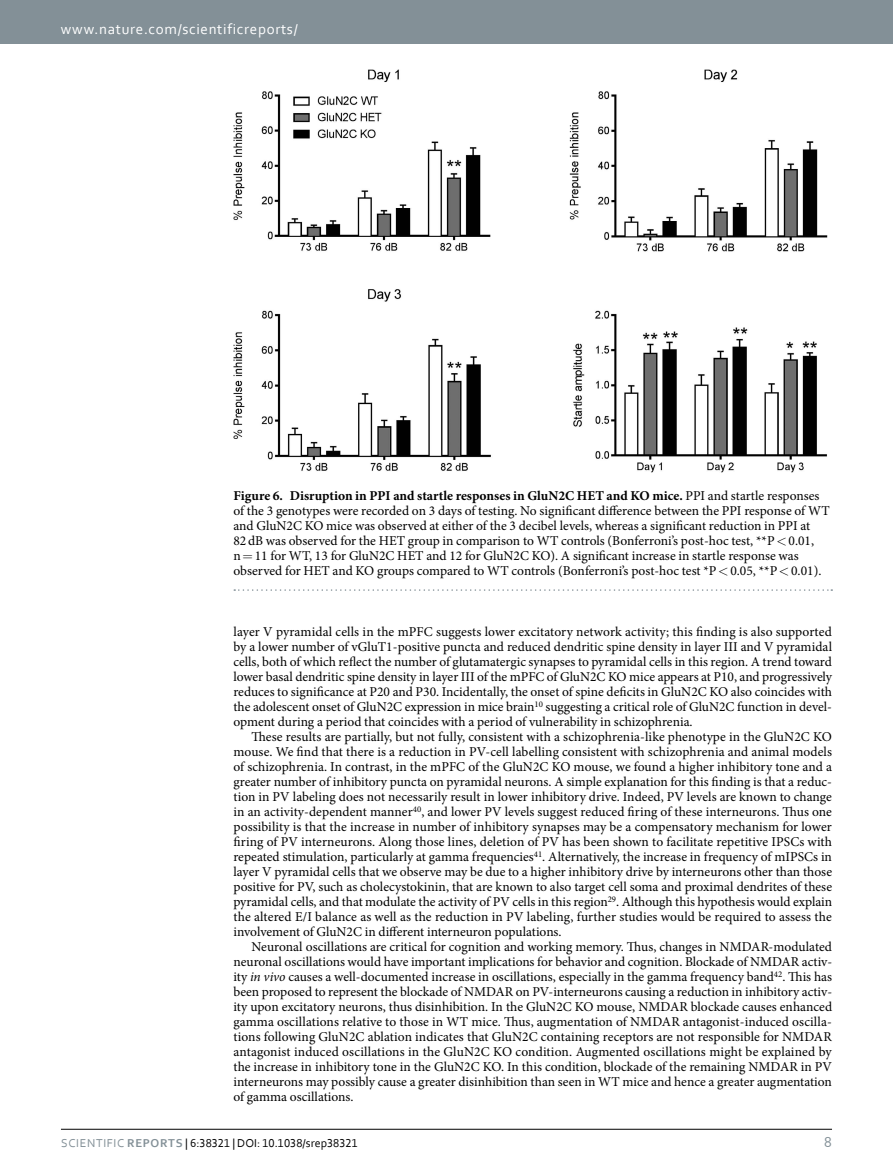
<style>
.page{position:relative;width:893px;height:1174px;background:#fff}
.page>*{position:absolute;margin:0;border:0;box-sizing:border-box;transform-origin:0 0}
.t1{font:15px "Corbel";letter-spacing:.045em;color:#fff}
.t2{font:15px "Corbel";color:#839097}
.t3{font:13.5px/15px "Minion Pro";color:#000;text-align:justify}
.t4{font:12px "Corbel";color:#000}
.s1{font-weight:700}
.s2{font-style:italic}
.s3{color:#839097}
.s4{font-weight:700;color:#839097}
</style>
<div class="page">
<div style="left:0;top:0;width:893px;height:43px;background:#839097"></div>
<hr style="left:61px;top:1129px;width:771px;height:1px;background:#000">
<img style="left:233px;top:70px;width:594px;height:402px">
<svg style="left:234px;top:589px;width:598px;height:2px"></svg>
<p class="t1" style="left:61px;top:19px;width:238px">www.nature.com/scientificreports/</p>
<p class="t3" style="left:233px;top:488px;width:598px;text-align:left"><span class="s1">Figure 6. Disruption in PPI and startle responses in GluN2C HET and KO mice.</span> PPI and startle responses of the 3 genotypes were recorded on 3 days of testing. No significant difference between the PPI response of WT and GluN2C KO mice was observed at either of the 3 decibel levels, whereas a significant reduction in PPI at 82dB was observed for the HET group in comparison to WT controls (Bonferroni’s post-hoc test, **P 0.01,<br>n 11 for WT, 13 for GluN2C HET and 12 for GluN2C KO). A significant increase in startle response was observed for HET and KO groups compared to WT controls (Bonferroni’s post-hoc test *P 0.05, **P 0.01).</p>
<p class="t3" style="left:233px;top:624px;width:600px">layer V pyramidal cells in the mPFC suggests lower excitatory network activity; this finding is also supported by a lower number of vGluT1-positive puncta and reduced dendritic spine density in layer III and V pyramidal cells, both of which reflect the number of glutamatergic synapses to pyramidal cells in this region. A trend toward lower basal dendritic spine density in layer III of the mPFC of GluN2C KO mice appears at P10, and progressively reduces to significance at P20 and P30. Incidentally, the onset of spine deficits in GluN2C KO also coincides with the adolescent onset of GluN2C expression in mice brain<sup>10</sup> suggesting a critical role of GluN2C function in devel&shy;opment during a period that coincides with a period of vulnerability in schizophrenia.</p>
<p class="t3" style="left:233px;top:729px;width:600px;text-indent:18px">These results are partially, but not fully, consistent with a schizophrenia-like phenotype in the GluN2C KO mouse. We find that there is a reduction in PV-cell labelling consistent with schizophrenia and animal models of schizophrenia. In contrast, in the mPFC of the GluN2C KO mouse, we found a higher inhibitory tone and a greater number of inhibitory puncta on pyramidal neurons. A simple explanation for this finding is that a reduc&shy;tion in PV labeling does not necessarily result in lower inhibitory drive. Indeed, PV levels are known to change in an activity-dependent manner<sup>40</sup>, and lower PV levels suggest reduced firing of these interneurons. Thus one possibility is that the increase in number of inhibitory synapses may be a compensatory mechanism for lower firing of PV interneurons. Along those lines, deletion of PV has been shown to facilitate repetitive IPSCs with repeated stimulation, particularly at gamma frequencies<sup>41</sup>. Alternatively, the increase in frequency of mIPSCs in layer V pyramidal cells that we observe may be due to a higher inhibitory drive by interneurons other than those positive for PV, such as cholecystokinin, that are known to also target cell soma and proximal dendrites of these pyramidal cells, and that modulate the activity of PV cells in this region<sup>29</sup>. Although this hypothesis would explain the altered E/I balance as well as the reduction in PV labeling, further studies would be required to assess the involvement of GluN2C in different interneuron populations.</p>
<p class="t3" style="left:233px;top:939px;width:600px;text-indent:18px">Neuronal oscillations are critical for cognition and working memory. Thus, changes in NMDAR-modulated neuronal oscillations would have important implications for behavior and cognition. Blockade of NMDAR activ&shy;ity <span class="s2">in vivo</span> causes a well-documented increase in oscillations, especially in the gamma frequency band<sup>42</sup>. This has been proposed to represent the blockade of NMDAR on PV-interneurons causing a reduction in inhibitory activ&shy;ity upon excitatory neurons, thus disinhibition. In the GluN2C KO mouse, NMDAR blockade causes enhanced gamma oscillations relative to those in WT mice. Thus, augmentation of NMDAR antagonist-induced oscilla&shy;tions following GluN2C ablation indicates that GluN2C containing receptors are not responsible for NMDAR antagonist induced oscillations in the GluN2C KO condition. Augmented oscillations might be explained by the increase in inhibitory tone in the GluN2C KO. In this condition, blockade of the remaining NMDAR in PV interneurons may possibly cause a greater disinhibition than seen in WT mice and hence a greater augmentation of gamma oscillations.</p>
<p class="t4" style="left:61px;top:1135px;width:298px"><span class="s3">Scientific</span> <span class="s4">REPORTS</span> | 6:38321 | DOI: 10.1038/srep38321</p>
<p class="t2" style="left:824px;top:1132px;width:9px">8</p>
</div>
